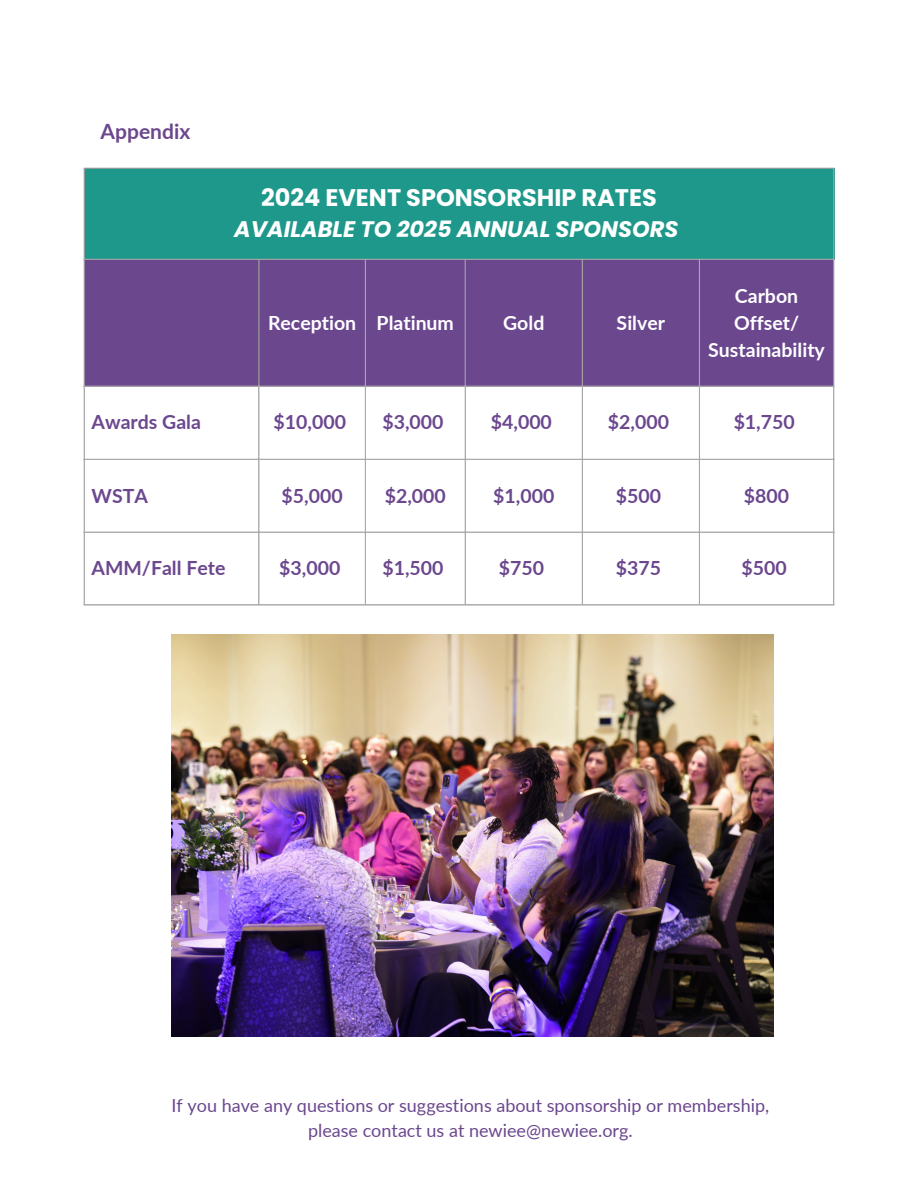
<style>
.page{position:relative;width:918px;height:1188px;background:#fff}
.page>*{position:absolute;margin:0;border:0;box-sizing:border-box;transform-origin:0 0}
.t1{font:700 24px "Poppins";color:#fff}
.t2{font:italic 700 22.5px "Poppins";color:#fff}
.t3{font:700 21px "Lato";color:#6b478e}
.t4{font:700 19.5px "Lato";color:#6b478e}
.t5{font:700 19.5px/27px "Lato";color:#fff}
.t6{font:18px "Lato";color:#6b478e}
</style>
<div class="page">
<div style="left:84px;top:168px;width:750px;height:92px;background:#1e988a"></div>
<div style="left:85px;top:260px;width:748px;height:126px;background:#6b478e"></div>
<hr style="left:84px;top:169px;width:1px;height:435px;background:#a9a8a9">
<hr style="left:258px;top:260px;width:1px;height:344px;background:#a9a8a9">
<hr style="left:365px;top:260px;width:1px;height:344px;background:#a9a8a9">
<hr style="left:465px;top:260px;width:1px;height:344px;background:#a9a8a9">
<hr style="left:582px;top:260px;width:1px;height:344px;background:#a9a8a9">
<hr style="left:699px;top:260px;width:1px;height:344px;background:#a9a8a9">
<hr style="left:833px;top:169px;width:1px;height:435px;background:#a9a8a9">
<hr style="left:84px;top:168px;width:750px;height:1px;background:#a9a8a9">
<hr style="left:84px;top:259px;width:750px;height:1px;background:#a9a8a9">
<hr style="left:84px;top:386px;width:750px;height:1px;background:#a9a8a9">
<hr style="left:84px;top:459px;width:750px;height:1px;background:#a9a8a9">
<hr style="left:84px;top:532px;width:750px;height:1px;background:#a9a8a9">
<hr style="left:84px;top:604px;width:750px;height:2px;background:#a9a8a9">
<img style="left:172px;top:635px;width:601px;height:401px">
<p class="t3" style="left:101px;top:119px;width:91px">Appendix</p>
<h1 class="t1" style="left:261px;top:181px;width:397px">2024 EVENT SPONSORSHIP RATES</h1>
<p class="t2" style="left:234px;top:214px;width:446px">AVAILABLE TO 2025 ANNUAL SPONSORS</p>
<p class="t5" style="left:268px;top:309px;width:90px">Reception</p>
<p class="t5" style="left:377px;top:309px;width:79px">Platinum</p>
<p class="t5" style="left:503px;top:309px;width:43px">Gold</p>
<p class="t5" style="left:617px;top:309px;width:50px">Silver</p>
<p class="t5" style="left:734px;top:282px;width:67px">Carbon<br>Offset/</p>
<p class="t5" style="left:708px;top:336px;width:118px">Sustainability</p>
<p class="t4" style="left:92px;top:410px;width:111px">Awards Gala</p>
<p class="t4" style="left:274px;top:410px;width:74px">$10,000</p>
<p class="t4" style="left:382px;top:410px;width:63px">$3,000</p>
<p class="t4" style="left:491px;top:410px;width:63px">$4,000</p>
<p class="t4" style="left:608px;top:410px;width:63px">$2,000</p>
<p class="t4" style="left:734px;top:410px;width:63px">$1,750</p>
<p class="t4" style="left:92px;top:483px;width:58px">WSTA</p>
<p class="t4" style="left:282px;top:483px;width:63px">$5,000</p>
<p class="t4" style="left:385px;top:483px;width:63px">$2,000</p>
<p class="t4" style="left:493px;top:483px;width:63px">$1,000</p>
<p class="t4" style="left:616px;top:483px;width:47px">$500</p>
<p class="t4" style="left:744px;top:483px;width:47px">$800</p>
<p class="t4" style="left:92px;top:556px;width:135px">AMM/Fall Fete</p>
<p class="t4" style="left:279px;top:556px;width:63px">$3,000</p>
<p class="t4" style="left:382px;top:556px;width:63px">$1,500</p>
<p class="t4" style="left:499px;top:556px;width:47px">$750</p>
<p class="t4" style="left:616px;top:556px;width:47px">$375</p>
<p class="t4" style="left:742px;top:556px;width:47px">$500</p>
<p class="t6" style="left:172px;top:1095px;width:599px">If you have any questions or suggestions about sponsorship or membership,</p>
<p class="t6" style="left:308px;top:1119px;width:326px">please contact us at newiee@newiee.org.</p>
</div>
